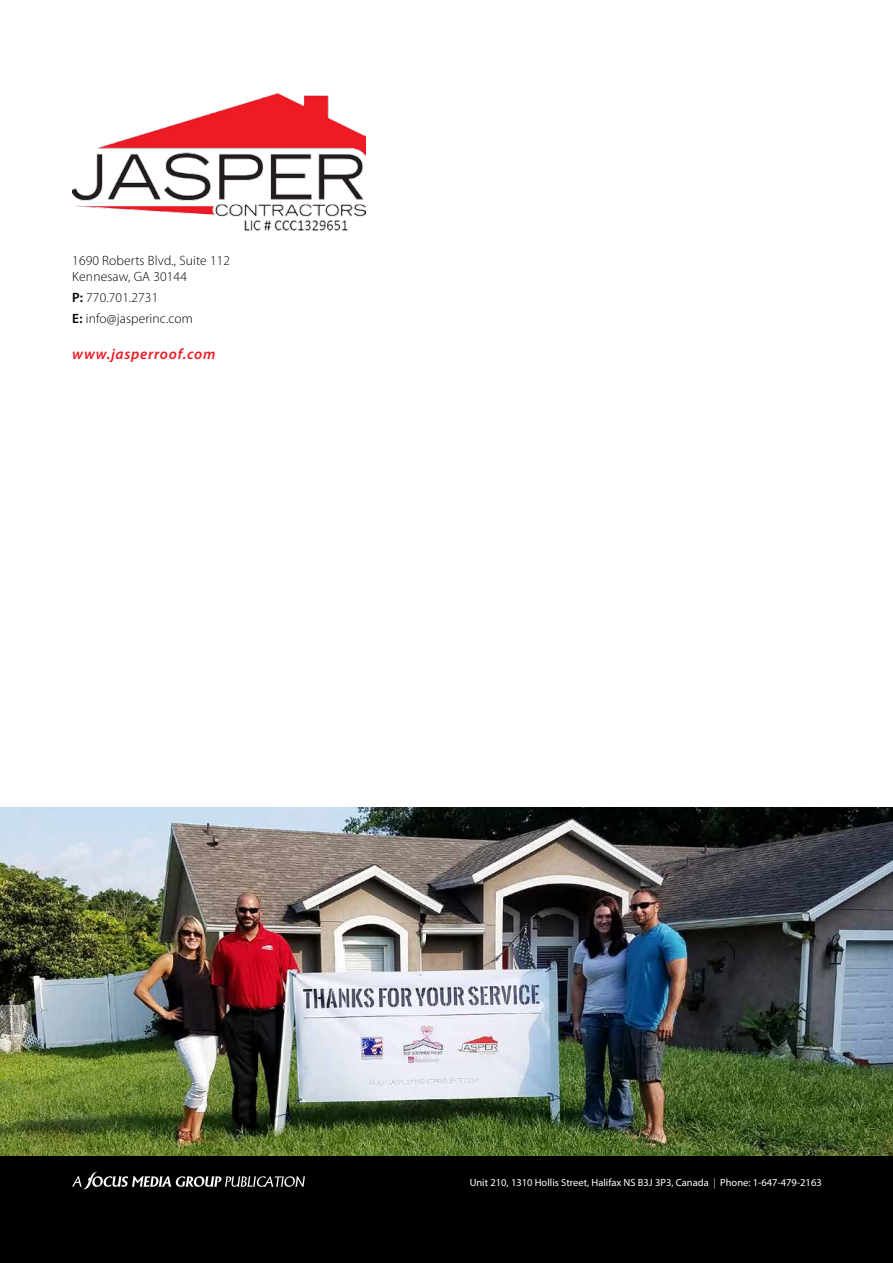
<style>
.page{position:relative;width:893px;height:1263px;background:#fff}
.page>*{position:absolute;margin:0;border:0;box-sizing:border-box;transform-origin:0 0}
.t1{font:italic 600 15px "Myriad Pro";letter-spacing:.05em;color:#ee1b24}
.t2{font:300 13.5px/16.2px "Myriad Pro";letter-spacing:.01em;color:#000}
.t3{font:10.5px "Myriad Pro";color:#fff}
.s1{font-weight:600}
.s2{font-weight:300}
</style>
<div class="page">
<img style="left:0;top:808px;width:893px;height:349px">
<div style="left:0;top:1157px;width:893px;height:106px;background:#000"></div>
<svg style="left:72px;top:1171px;width:233px;height:18px"></svg>
<img style="left:72px;top:93px;width:294px;height:138px">
<p class="t2" style="left:72px;top:253px;width:159px">1690 Roberts Blvd., Suite 112<br>Kennesaw, GA 30144</p>
<p class="t2" style="left:72px;top:287px;width:122px;line-height:21px"><span class="s1">P:</span> 770.701.2731<br><span class="s1">E:</span> info@jasperinc.com</p>
<p class="t1" style="left:72px;top:345px;width:145px">www.jasperroof.com</p>
<p class="t3" style="left:470px;top:1176px;width:354px">Unit 210, 1310 Hollis Street, Halifax NS B3J 3P3, Canada <span class="s2">|</span> Phone: 1-647-479-2163</p>
</div>
